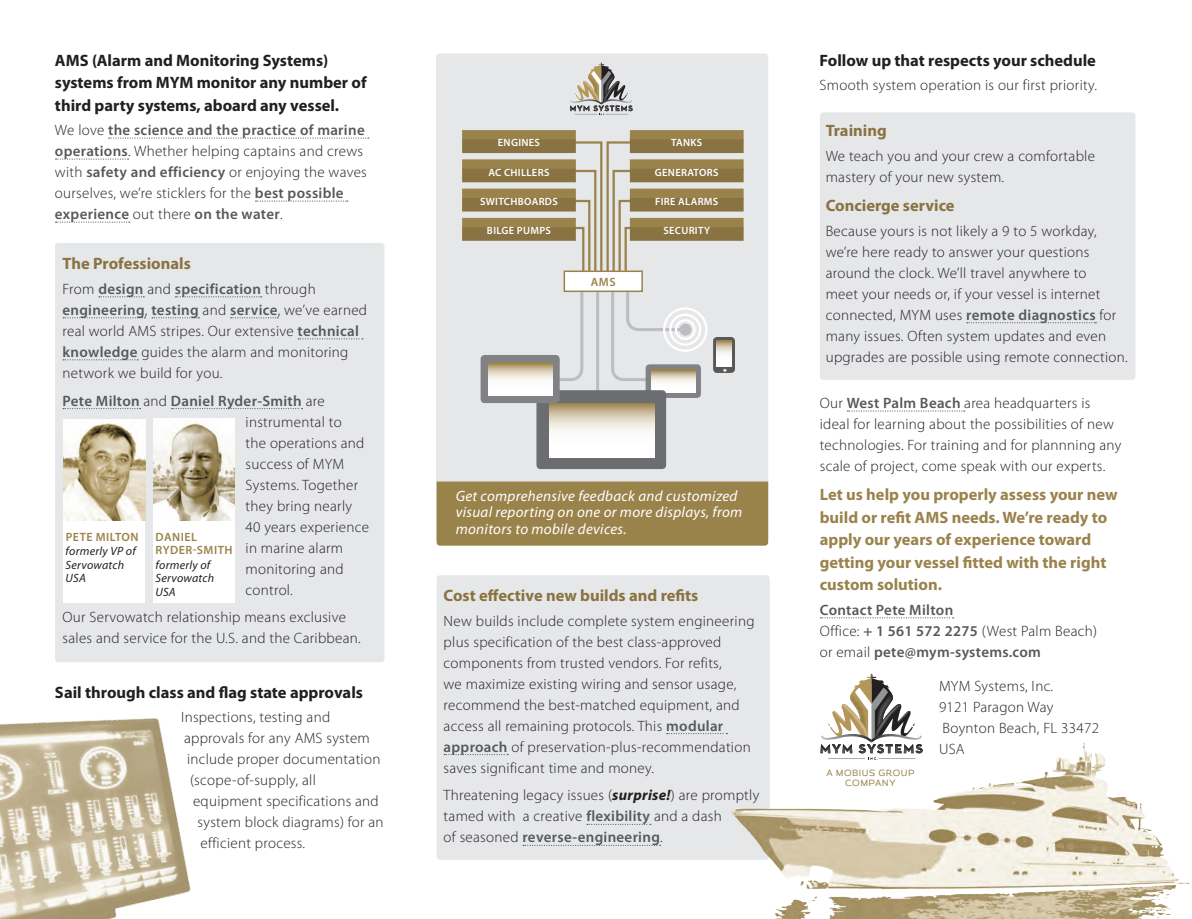
<style>
.page{position:relative;width:1192px;height:919px;background:#fff}
.page>*{position:absolute;margin:0;border:0;box-sizing:border-box;transform-origin:0 0}
.t1{font:700 16.5px/22.5px "Myriad Pro";color:#231f20}
.t2{font:700 16.5px/22.5px "Myriad Pro";color:#9a824b}
.t3{font:700 16.5px "Myriad Pro";color:#897342}
.t4{font:300 15px/21px "Myriad Pro";letter-spacing:.02em;color:#231f20}
.t5{font:italic 15px/16.5px "Myriad Pro";letter-spacing:.02em;color:#fff}
.t6{font:600 15px/21px "Myriad Pro";letter-spacing:.02em;color:#57585a}
.t7{font:italic 12px/13.5px "Myriad Pro";letter-spacing:.02em;color:#231f20}
.t8{font:600 12px/13.5px "Myriad Pro";letter-spacing:.04em;color:#9a824b}
.t9{font:600 10.5px "Myriad Pro";letter-spacing:.03em;color:#fff}
.t10{font:9px/10.5px "Magallanes Essential";letter-spacing:.05em;color:#9a824b;text-align:center}
.s1{font-weight:600;color:#57585a}
.s2{font-weight:700;font-style:italic}
.s3{font-weight:300;color:#231f20}
</style>
<div class="page">
<div style="left:55px;top:243px;width:329px;height:419px;background:#e6e7e9;border-radius:4px"></div>
<div style="left:819px;top:112px;width:316px;height:268px;background:#e6e7e9;border-radius:4px"></div>
<div style="left:436px;top:575px;width:333px;height:285px;background:#e6e7e9;border-radius:4px"></div>
<img style="left:676px;top:729px;width:514px;height:190px">
<img style="left:0;top:718px;width:191px;height:201px">
<svg style="left:966px;top:322px;width:130px;height:1px"></svg>
<div style="left:64px;top:419px;width:81px;height:183px;background:#fff"></div>
<div style="left:154px;top:419px;width:81px;height:183px;background:#fff"></div>
<img style="left:64px;top:423px;width:81px;height:98px">
<img style="left:154px;top:422px;width:81px;height:98px">
<svg style="left:820px;top:673px;width:102px;height:87px"></svg>
<svg style="left:99px;top:296px;width:45px;height:1px"></svg>
<svg style="left:175px;top:296px;width:87px;height:1px"></svg>
<svg style="left:63px;top:317px;width:82px;height:1px"></svg>
<svg style="left:152px;top:317px;width:47px;height:1px"></svg>
<svg style="left:231px;top:317px;width:47px;height:1px"></svg>
<svg style="left:298px;top:338px;width:65px;height:1px"></svg>
<svg style="left:63px;top:359px;width:75px;height:1px"></svg>
<svg style="left:63px;top:408px;width:77px;height:1px"></svg>
<svg style="left:171px;top:408px;width:131px;height:1px"></svg>
<svg style="left:109px;top:137px;width:260px;height:2px"></svg>
<svg style="left:55px;top:158px;width:73px;height:2px"></svg>
<svg style="left:255px;top:200px;width:93px;height:2px"></svg>
<svg style="left:55px;top:221px;width:75px;height:2px"></svg>
<svg style="left:666px;top:733px;width:61px;height:1px"></svg>
<svg style="left:444px;top:754px;width:64px;height:1px"></svg>
<svg style="left:587px;top:824px;width:63px;height:1px"></svg>
<svg style="left:523px;top:845px;width:137px;height:1px"></svg>
<svg style="left:847px;top:410px;width:117px;height:1px"></svg>
<svg style="left:820px;top:617px;width:133px;height:1px"></svg>
<div style="left:436px;top:54px;width:332px;height:487px;background:#e6e7e9;border-radius:4px"></div>
<div style="left:436px;top:481px;width:332px;height:65px;background:#9a824b"></div>
<div style="left:462px;top:130px;width:113px;height:11px;background:#9a824b"></div>
<div style="left:462px;top:139px;width:113px;height:14px;background:#897342"></div>
<div style="left:462px;top:159px;width:113px;height:11px;background:#9a824b"></div>
<div style="left:462px;top:169px;width:113px;height:13px;background:#897342"></div>
<div style="left:462px;top:189px;width:113px;height:10px;background:#9a824b"></div>
<div style="left:462px;top:198px;width:113px;height:13px;background:#897342"></div>
<div style="left:462px;top:218px;width:113px;height:10px;background:#9a824b"></div>
<div style="left:462px;top:227px;width:113px;height:14px;background:#897342"></div>
<div style="left:629px;top:130px;width:114px;height:11px;background:#9a824b"></div>
<div style="left:629px;top:139px;width:114px;height:14px;background:#897342"></div>
<div style="left:629px;top:159px;width:114px;height:11px;background:#9a824b"></div>
<div style="left:629px;top:169px;width:114px;height:13px;background:#897342"></div>
<div style="left:629px;top:189px;width:114px;height:10px;background:#9a824b"></div>
<div style="left:629px;top:198px;width:114px;height:13px;background:#897342"></div>
<div style="left:629px;top:218px;width:114px;height:10px;background:#9a824b"></div>
<div style="left:629px;top:227px;width:114px;height:14px;background:#897342"></div>
<div style="left:679px;top:324px;width:12px;height:12px;background:#bcbdc0;border-radius:50%"></div>
<hr style="left:596px;top:281px;width:3px;height:146px;background:#bcbdc0">
<svg style="left:521px;top:140px;width:167px;height:243px"></svg>
<div style="left:564px;top:271px;width:78px;height:20px;background:#fff"></div>
<div style="left:563px;top:270px;width:79px;height:22px;border:2px solid #9a824b"></div>
<div style="left:645px;top:364px;width:56px;height:34px;background:#808285;border-radius:4px"></div>
<svg style="left:651px;top:370px;width:44px;height:23px"></svg>
<div style="left:536px;top:390px;width:130px;height:79px;background:#6c6d70;border-radius:4px"></div>
<svg style="left:549px;top:403px;width:105px;height:54px;background:#e8e2d5"></svg>
<div style="left:480px;top:355px;width:79px;height:48px;background:#808285;border-radius:4px"></div>
<svg style="left:488px;top:363px;width:64px;height:33px;background:#e8e2d5"></svg>
<svg style="left:713px;top:337px;width:22px;height:36px"></svg>
<svg style="left:716px;top:340px;width:15px;height:26px"></svg>
<svg style="left:723px;top:368px;width:3px;height:4px"></svg>
<svg style="left:570px;top:62px;width:62px;height:54px"></svg>
<div style="left:674px;top:319px;width:21px;height:21px;border:2px solid #fff;border-radius:50%"></div>
<div style="left:663px;top:307px;width:44px;height:45px;border:2px solid #fff;border-radius:50%"></div>
<div style="left:669px;top:313px;width:32px;height:33px;border:2px solid #fff;border-radius:50%"></div>
<p class="t1" style="left:55px;top:49px;width:313px">AMS (Alarm and Monitoring Systems) systems from MYM monitor any number of third party systems, aboard any vessel.</p>
<p class="t4" style="left:55px;top:120px;width:313px">We love <span class="s1">the science and the practice of marine operations</span>. Whether helping captains and crews with <span class="s1">safety and efficiency</span> or enjoying the waves ourselves, we’re sticklers for the <span class="s1">best possible experience</span> out there <span class="s1">on the water</span>.</p>
<p class="t3" style="left:62px;top:254px;width:130px">The Professionals</p>
<p class="t4" style="left:62px;top:279px;width:306px">From <span class="s1">design</span> and <span class="s1">specification</span> through <span class="s1">engineering</span>, <span class="s1">testing</span> and <span class="s1">service</span>, we’ve earned real world AMS stripes. Our extensive <span class="s1">technical knowledge</span> guides the alarm and monitoring network we build for you.</p>
<p class="t4" style="left:245px;top:390px;width:125px;text-indent:-183px"><span class="s1">Pete Milton</span> and <span class="s1">Daniel Ryder-Smith</span> are instrumental to<br>the operations and success of MYM<br>Systems. Together they bring nearly<br>40 years experience in marine alarm monitoring and control.</p>
<p class="t4" style="left:62px;top:607px;width:300px">Our Servowatch relationship means exclusive sales and service for the U.S. and the Caribbean.</p>
<p class="t8" style="left:66px;top:530px;width:74px">PETE MILTON</p>
<p class="t7" style="left:66px;top:545px;width:72px">formerly VP of<br>Servowatch<br>USA</p>
<p class="t8" style="left:156px;top:530px;width:78px">DANIEL<br>RYDER-SMITH</p>
<p class="t7" style="left:155px;top:558px;width:60px">formerly of<br>Servowatch<br>USA</p>
<p class="t1" style="left:55px;top:681px;width:309px">Sail through class and flag state approvals</p>
<p class="t4" style="left:181px;top:707px;width:151px">Inspections, testing and</p>
<p class="t4" style="left:184px;top:728px;width:187px">approvals for any AMS system</p>
<p class="t4" style="left:187px;top:749px;width:195px">include proper documentation</p>
<p class="t4" style="left:190px;top:770px;width:127px">(scope-of-supply, all</p>
<p class="t4" style="left:193px;top:791px;width:187px">equipment specifications and</p>
<p class="t4" style="left:197px;top:812px;width:187px">system block diagrams) for an</p>
<p class="t4" style="left:200px;top:833px;width:106px">efficient process.</p>
<p class="t9" style="left:498px;top:137px;width:44px">ENGINES</p>
<p class="t9" style="left:488px;top:166px;width:62px">AC CHILLERS</p>
<p class="t9" style="left:480px;top:195px;width:79px">SWITCHBOARDS</p>
<p class="t9" style="left:487px;top:225px;width:65px">BILGE PUMPS</p>
<p class="t8" style="left:590px;top:275px;width:26px">AMS</p>
<p class="t9" style="left:671px;top:137px;width:33px">TANKS</p>
<p class="t9" style="left:655px;top:166px;width:65px">GENERATORS</p>
<p class="t9" style="left:655px;top:195px;width:65px">FIRE ALARMS</p>
<p class="t9" style="left:663px;top:225px;width:48px">SECURITY</p>
<p class="t5" style="left:455px;top:488px;width:288px">Get comprehensive feedback and customized visual reporting on one or more displays, from monitors to mobile devices.</p>
<p class="t3" style="left:443px;top:586px;width:256px">Cost effective new builds and refits</p>
<p class="t4" style="left:443px;top:610px;width:312px">New builds include complete system engineering plus specification of the best class-approved components from trusted vendors. For refits,<br>we maximize existing wiring and sensor usage, recommend the best-matched equipment, and access all remaining protocols. This <span class="s1">modular approach</span> of preservation-plus-recommendation saves significant time and money.</p>
<p class="t4" style="left:443px;top:785px;width:317px">Threatening legacy issues (<span class="s2">surprise!</span>) are promptly tamed with a creative <span class="s1">flexibility</span> and a dash<br>of seasoned <span class="s1">reverse-engineering</span>.</p>
<p class="t1" style="left:819px;top:49px;width:278px">Follow up that respects your schedule</p>
<p class="t4" style="left:819px;top:75px;width:279px">Smooth system operation is our first priority.</p>
<p class="t3" style="left:825px;top:122px;width:62px">Training</p>
<p class="t4" style="left:825px;top:146px;width:271px">We teach you and your crew a comfortable mastery of your new system.</p>
<p class="t3" style="left:825px;top:196px;width:130px">Concierge service</p>
<p class="t4" style="left:825px;top:220px;width:303px">Because yours is not likely a 9 to 5 workday, we’re here ready to answer your questions around the clock. We’ll travel anywhere to<br>meet your needs or, if your vessel is internet connected, MYM uses <span class="s1">remote diagnostics</span> for many issues. Often system updates and even upgrades are possible using remote connection.</p>
<p class="t4" style="left:819px;top:393px;width:303px">Our <span class="s1">West Palm Beach</span> area headquarters is ideal for learning about the possibilities of new technologies. For training and for plannning any scale of project, come speak with our experts.</p>
<p class="t2" style="left:819px;top:484px;width:299px">Let us help you properly assess your new build or refit AMS needs. We’re ready to apply our years of experience toward getting your vessel fitted with the right custom solution.</p>
<p class="t6" style="left:819px;top:599px;width:279px">Contact Pete Milton<br><span class="s3">Office:</span> + 1 561 572 2275 <span class="s3">(West Palm Beach) or email</span> pete@mym-systems.com</p>
<p class="t4" style="left:938px;top:676px;width:161px">MYM Systems, Inc.<br>9121 Paragon Way<br>Boynton Beach, FL 33472<br>USA</p>
<p class="t10" style="left:826px;top:767px;width:90px">A MOBIUS GROUP<br>COMPANY</p>
</div>
